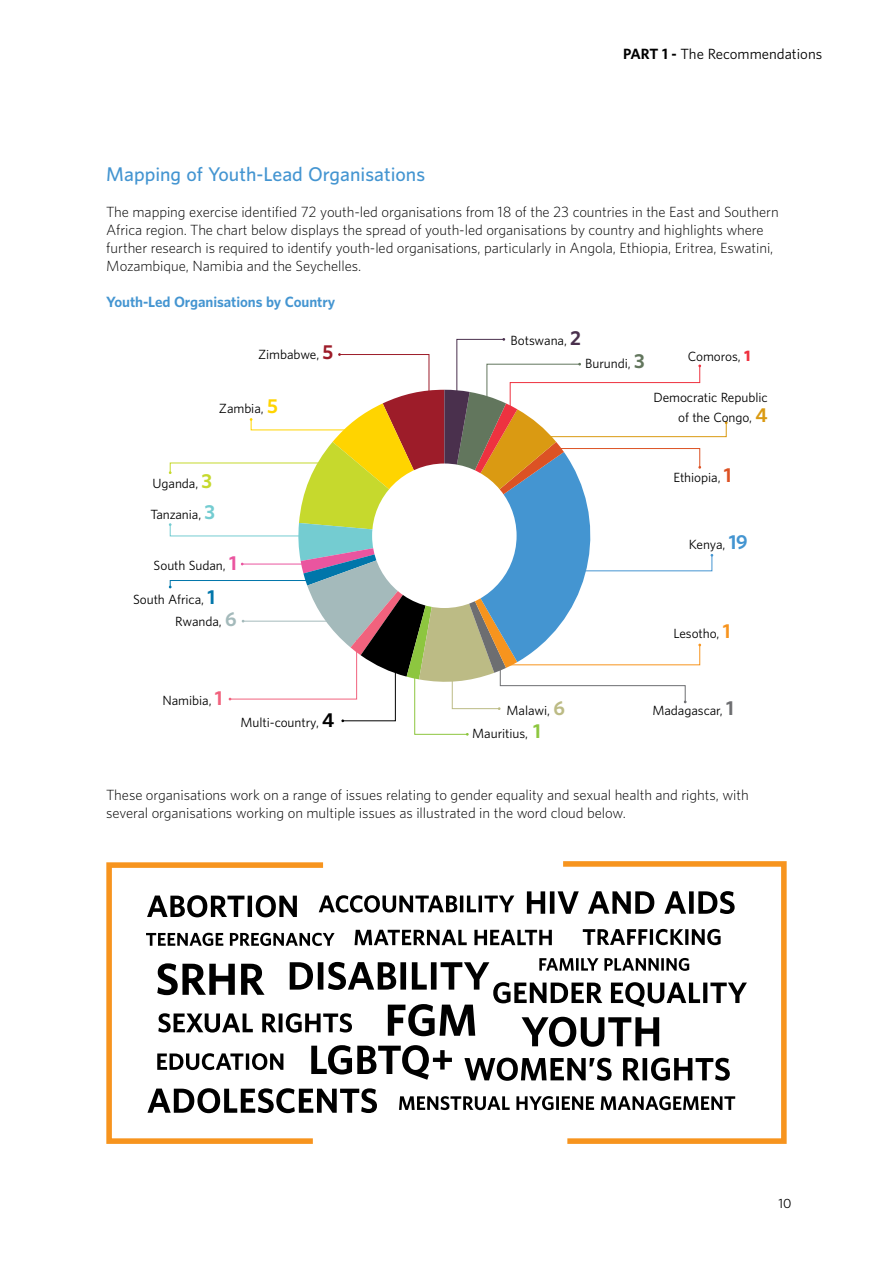
<style>
.page{position:relative;width:893px;height:1263px;background:#fff}
.page>*{position:absolute;margin:0;border:0;box-sizing:border-box;transform-origin:0 0}
.t1{font:600 18px "UNFPA";color:#4495d1}
.t2{font:300 13.5px/18px "UNFPA";letter-spacing:-.005em;color:#000}
.t3{font:700 13.5px "UNFPA";letter-spacing:-.005em;color:#4495d1}
.t4{font:13.5px "UNFPA Text";color:#000}
.t5{font:12.15px/20.2px "UNFPA Text";letter-spacing:-.005em;color:#000;text-align:right}
.t6{font:12px "UNFPA Text";color:#000}
.s1{font-family:"UNFPA";font-weight:700}
.s2{font-family:"UNFPA";font-weight:700;font-size:18px;color:#9d1c29}
.s3{font-family:"UNFPA";font-weight:700;font-size:18px;color:#ffd400}
.s4{font-family:"UNFPA";font-weight:700;font-size:18px;color:#c6d92d}
.s5{font-family:"UNFPA";font-weight:700;font-size:18px;color:#74ccd1}
.s6{font-family:"UNFPA";font-weight:700;font-size:18px;color:#ea559f}
.s7{font-family:"UNFPA";font-weight:700;font-size:18px;color:#0076aa}
.s8{font-family:"UNFPA";font-weight:700;font-size:18px;color:#a4babb}
.s9{font-family:"UNFPA";font-weight:700;font-size:18px;color:#f1627d}
.s10{font-family:"UNFPA";font-weight:700;font-size:18px}
.s11{font-family:"UNFPA";font-weight:700;font-size:18px;color:#4a304d}
.s12{font-family:"UNFPA";font-weight:700;font-size:18px;color:#62765d}
.s13{font-family:"UNFPA Bold SC";font-size:18px;color:#ee3240}
.s14{font-family:"UNFPA";font-weight:700;font-size:18px;color:#da9a12}
.s15{font-family:"UNFPA";font-weight:700;font-size:18px;color:#dc5224}
.s16{font-family:"UNFPA";font-weight:700;font-size:18px;color:#4495d1}
.s17{font-family:"UNFPA";font-weight:700;font-size:18px;color:#f7941e}
.s18{font-family:"UNFPA";font-weight:700;font-size:18px;color:#bcbb85}
.s19{font-family:"UNFPA";font-weight:700;font-size:18px;color:#6d6e71}
.s20{font-family:"UNFPA";font-weight:700;font-size:18px;color:#8dc63f}
</style>
<div class="page">
<svg style="left:106px;top:862px;width:219px;height:282px"></svg>
<svg style="left:563px;top:861px;width:224px;height:283px"></svg>
<svg style="left:146px;top:933px;width:189px;height:13px"></svg>
<svg style="left:147px;top:895px;width:150px;height:22px"></svg>
<svg style="left:147px;top:1088px;width:230px;height:25px"></svg>
<svg style="left:527px;top:891px;width:208px;height:23px"></svg>
<svg style="left:355px;top:930px;width:197px;height:15px"></svg>
<svg style="left:399px;top:1096px;width:336px;height:14px"></svg>
<svg style="left:583px;top:929px;width:138px;height:16px"></svg>
<svg style="left:157px;top:958px;width:590px;height:123px"></svg>
<svg style="left:319px;top:895px;width:195px;height:17px"></svg>
<svg style="left:169px;top:338px;width:559px;height:398px"></svg>
<div style="left:372px;top:463px;width:145px;height:145px;background:#fff;border-radius:50%"></div>
<p class="t4" style="left:623px;top:46px;width:200px"><span class="s1">PART 1 -</span> The Recommendations</p>
<h1 class="t1" style="left:106px;top:162px;width:320px">Mapping of Youth-Lead Organisations</h1>
<p class="t2" style="left:106px;top:202px;width:674px">The mapping exercise identified 72 youth-led organisations from 18 of the 23 countries in the East and Southern Africa region. The chart below displays the spread of youth-led organisations by country and highlights where further research is required to identify youth-led organisations, particularly in Angola, Ethiopia, Eritrea, Eswatini, Mozambique, Namibia and the Seychelles.</p>
<p class="t3" style="left:106px;top:293px;width:230px">Youth-Led Organisations by Country</p>
<p class="t5" style="left:258px;top:344px;width:77px">Zimbabwe, <span class="s2">5</span></p>
<p class="t5" style="left:219px;top:398px;width:60px">Zambia, <span class="s3">5</span></p>
<p class="t5" style="left:152px;top:472px;width:61px">Uganda, <span class="s4">3</span></p>
<p class="t5" style="left:150px;top:503px;width:66px">Tanzania, <span class="s5">3</span></p>
<p class="t5" style="left:154px;top:554px;width:85px">South Sudan, <span class="s6">1</span></p>
<p class="t5" style="left:133px;top:588px;width:83px">South Africa, <span class="s7">1</span></p>
<p class="t5" style="left:175px;top:611px;width:63px">Rwanda, <span class="s8">6</span></p>
<p class="t5" style="left:162px;top:690px;width:62px">Namibia, <span class="s9">1</span></p>
<p class="t5" style="left:240px;top:712px;width:95px">Multi-country, <span class="s10">4</span></p>
<p class="t5" style="left:511px;top:330px;width:72px">Botswana, <span class="s11">2</span></p>
<p class="t5" style="left:585px;top:353px;width:61px">Burundi, <span class="s12">3</span></p>
<p class="t5" style="left:688px;top:346px;width:64px">Comoros, <span class="s13">1</span></p>
<p class="t5" style="left:653px;top:387px;width:116px">Democratic Republic of the Congo, <span class="s14">4</span></p>
<p class="t5" style="left:673px;top:467px;width:60px">Ethiopia, <span class="s15">1</span></p>
<p class="t5" style="left:689px;top:534px;width:60px">Kenya, <span class="s16">19</span></p>
<p class="t5" style="left:673px;top:623px;width:58px">Lesotho, <span class="s17">1</span></p>
<p class="t5" style="left:507px;top:700px;width:60px">Malawi, <span class="s18">6</span></p>
<p class="t5" style="left:652px;top:700px;width:83px">Madagascar, <span class="s19">1</span></p>
<p class="t5" style="left:472px;top:723px;width:70px">Mauritius, <span class="s20">1</span></p>
<p class="t2" style="left:106px;top:785px;width:644px">These organisations work on a range of issues relating to gender equality and sexual health and rights, with several organisations working on multiple issues as illustrated in the word cloud below.</p>
<p class="t6" style="left:779px;top:1196px;width:14px">10</p>
</div>
